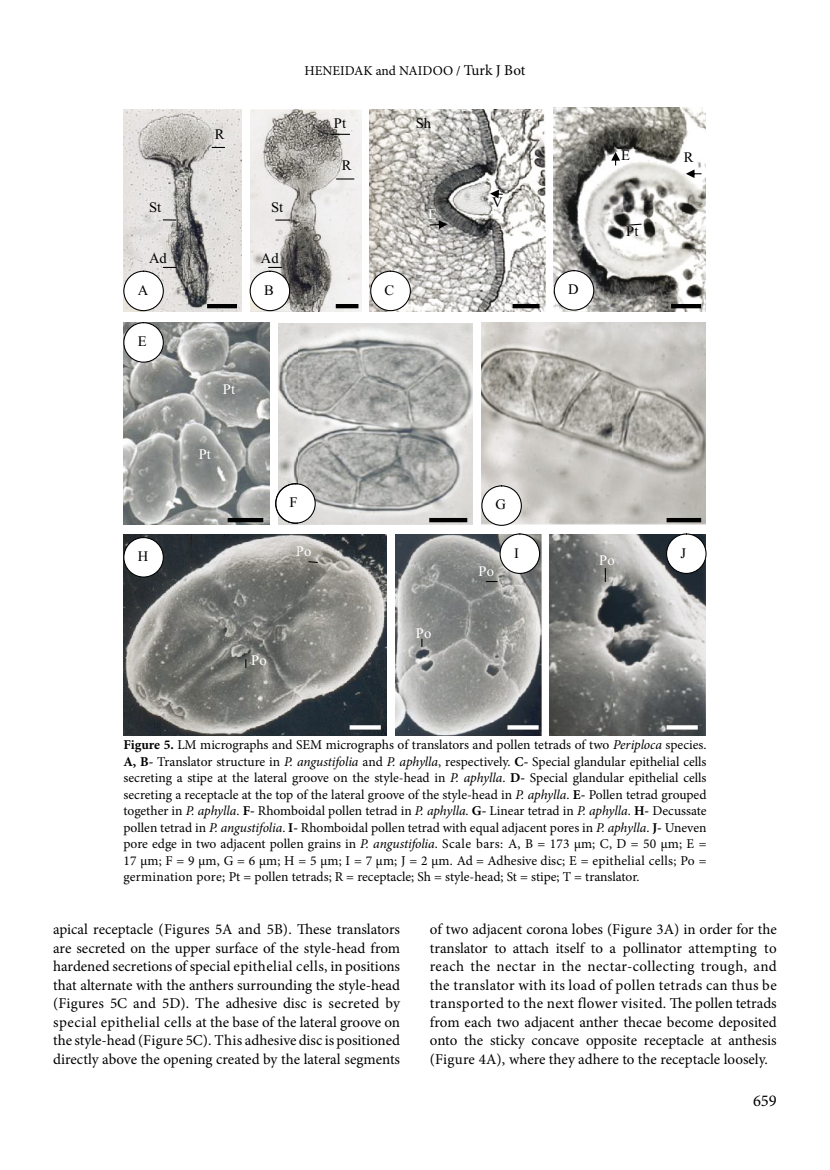
<style>
.page{position:relative;width:830px;height:1170px;background:#fff}
.page>*{position:absolute;margin:0;border:0;box-sizing:border-box;transform-origin:0 0}
.t1{font:16.5px "Minion Pro";color:#000}
.t2{font:15px/18.5px "Minion Pro";color:#000;text-align:justify}
.t3{font:14.55px "Times New Roman";color:#000}
.t4{font:14.55px "Times New Roman";letter-spacing:.01em;color:#fff}
.t5{font:13.5px/16.5px "Minion Pro";color:#000;text-align:justify}
.s1{font-size:15px}
.s2{font-weight:700}
.s3{font-style:italic}
</style>
<div class="page">
<img style="left:124px;top:109px;width:117px;height:203px">
<img style="left:250px;top:109px;width:49px;height:203px">
<img style="left:124px;top:323px;width:145px;height:201px">
<img style="left:278px;top:323px;width:194px;height:201px">
<img style="left:124px;top:534px;width:175px;height:201px">
<svg style="left:212px;top:147px;width:12px;height:1px"></svg>
<svg style="left:163px;top:219px;width:13px;height:1px"></svg>
<svg style="left:163px;top:267px;width:13px;height:1px"></svg>
<svg style="left:275px;top:219px;width:15px;height:1px"></svg>
<svg style="left:268px;top:267px;width:13px;height:1px"></svg>
<hr style="left:207px;top:304px;width:30px;height:4px;background:#000">
<hr style="left:227px;top:518px;width:36px;height:4px;background:#000">
<div style="left:123px;top:271px;width:41px;height:40px;background:#fff;border:1px solid #000;border-radius:50%"></div>
<div style="left:249px;top:271px;width:41px;height:40px;background:#fff;border:1px solid #000;border-radius:50%"></div>
<div style="left:123px;top:322px;width:41px;height:40px;background:#fff;border:1px solid #000;border-radius:50%"></div>
<div style="left:275px;top:483px;width:40px;height:40px;background:#fff;border:1px solid #000;border-radius:50%"></div>
<div style="left:123px;top:537px;width:41px;height:40px;background:#fff;border:1px solid #000;border-radius:50%"></div>
<img style="left:369px;top:109px;width:176px;height:202px">
<img style="left:299px;top:109px;width:62px;height:203px">
<img style="left:395px;top:534px;width:146px;height:201px">
<img style="left:481px;top:323px;width:224px;height:201px">
<img style="left:299px;top:534px;width:88px;height:201px">
<img style="left:549px;top:534px;width:156px;height:201px">
<svg style="left:336px;top:178px;width:18px;height:1px"></svg>
<svg style="left:331px;top:134px;width:18px;height:1px"></svg>
<svg style="left:429px;top:220px;width:18px;height:9px"></svg>
<svg style="left:489px;top:190px;width:13px;height:8px"></svg>
<svg style="left:604px;top:568px;width:1px;height:13px"></svg>
<svg style="left:307px;top:560px;width:11px;height:3px"></svg>
<hr style="left:335px;top:304px;width:23px;height:4px;background:#000">
<hr style="left:512px;top:304px;width:27px;height:4px;background:#000">
<hr style="left:429px;top:518px;width:38px;height:4px;background:#000">
<svg style="left:349px;top:725px;width:31px;height:4px"></svg>
<svg style="left:507px;top:725px;width:31px;height:4px"></svg>
<div style="left:370px;top:271px;width:40px;height:40px;background:#fff;border:1px solid #000;border-radius:50%"></div>
<svg style="left:299px;top:483px;width:16px;height:40px"></svg>
<div style="left:275px;top:483px;width:40px;height:40px;border:1px solid #000;border-radius:50%"></div>
<div style="left:481px;top:485px;width:40px;height:41px;background:#fff;border:1px solid #000;border-radius:50%"></div>
<div style="left:499px;top:533px;width:41px;height:41px;background:#fff;border:1px solid #000;border-radius:50%"></div>
<img style="left:553px;top:107px;width:152px;height:204px">
<svg style="left:627px;top:223px;width:15px;height:3px"></svg>
<svg style="left:685px;top:169px;width:16px;height:9px"></svg>
<svg style="left:611px;top:152px;width:8px;height:14px"></svg>
<hr style="left:670px;top:304px;width:30px;height:4px;background:#000">
<hr style="left:666px;top:518px;width:34px;height:4px;background:#000">
<svg style="left:666px;top:725px;width:31px;height:4px"></svg>
<div style="left:665px;top:533px;width:41px;height:41px;background:#fff;border:1px solid #000;border-radius:50%"></div>
<div style="left:553px;top:270px;width:41px;height:40px;background:#fff;border:1px solid #000;border-radius:50%"></div>
<p class="t3" style="left:149px;top:197px;width:14px">St</p>
<p class="t3" style="left:149px;top:248px;width:19px">Ad</p>
<p class="t3" style="left:215px;top:124px;width:11px">R</p>
<p class="t3" style="left:271px;top:197px;width:14px">St</p>
<p class="t3" style="left:261px;top:248px;width:19px">Ad</p>
<p class="t3" style="left:138px;top:280px;width:12px">A</p>
<p class="t3" style="left:264px;top:280px;width:11px">B</p>
<p class="t3" style="left:138px;top:331px;width:10px">E</p>
<p class="t4" style="left:223px;top:379px;width:14px">Pt</p>
<p class="t5" style="left:304px;top:62px;width:222px">HENEIDAK and NAIDOO / <span class="s1">Turk J Bot</span></p>
<p class="t3" style="left:334px;top:113px;width:14px">Pt</p>
<p class="t3" style="left:342px;top:156px;width:11px">R</p>
<p class="t3" style="left:415px;top:113px;width:17px">Sh</p>
<p class="t4" style="left:428px;top:204px;width:10px">E</p>
<p class="t3" style="left:492px;top:192px;width:12px">V</p>
<p class="t3" style="left:568px;top:279px;width:12px">D</p>
<p class="t3" style="left:384px;top:280px;width:11px">C</p>
<p class="t3" style="left:571px;top:280px;width:12px">D</p>
<p class="t3" style="left:620px;top:145px;width:10px">E</p>
<p class="t3" style="left:683px;top:147px;width:11px">R</p>
<p class="t3" style="left:626px;top:222px;width:14px">Pt</p>
<p class="t3" style="left:138px;top:546px;width:12px">H</p>
<p class="t4" style="left:199px;top:444px;width:14px">Pt</p>
<p class="t3" style="left:289px;top:492px;width:10px">F</p>
<p class="t4" style="left:296px;top:541px;width:17px">Po</p>
<p class="t4" style="left:251px;top:650px;width:17px">Po</p>
<p class="t4" style="left:415px;top:623px;width:17px">Po</p>
<p class="t3" style="left:495px;top:495px;width:12px">G</p>
<p class="t4" style="left:478px;top:561px;width:17px">Po</p>
<p class="t3" style="left:513px;top:543px;width:6px">I</p>
<p class="t4" style="left:599px;top:550px;width:17px">Po</p>
<p class="t3" style="left:680px;top:543px;width:7px">J</p>
<p class="t5" style="left:123px;top:736px;width:584px"><span class="s2">Figure 5.</span> LM micrographs and SEM micrographs of translators and pollen tetrads of two <span class="s3">Periploca</span> species.<br><span class="s2">A, B-</span> Translator structure in <span class="s3">P. angustifolia</span> and <span class="s3">P. aphylla</span>, respectively. <span class="s2">C-</span> Special glandular epithelial cells secreting a stipe at the lateral groove on the style-head in <span class="s3">P. aphylla</span>. <span class="s2">D-</span> Special glandular epithelial cells secreting a receptacle at the top of the lateral groove of the style-head in <span class="s3">P. aphylla</span>. <span class="s2">E-</span> Pollen tetrad grouped together in <span class="s3">P. aphylla</span>. <span class="s2">F-</span> Rhomboidal pollen tetrad in <span class="s3">P. aphylla</span>. <span class="s2">G-</span> Linear tetrad in <span class="s3">P. aphylla</span>. <span class="s2">H-</span> Decussate pollen tetrad in <span class="s3">P. angustifolia</span>. <span class="s2">I-</span> Rhomboidal pollen tetrad with equal adjacent pores in <span class="s3">P. aphylla</span>. <span class="s2">J-</span> Uneven pore edge in two adjacent pollen grains in <span class="s3">P. angustifolia</span>. Scale bars: A, B = 173 µm; C, D = 50 µm; E = 17 µm; F = 9 µm, G = 6 µm; H = 5 µm; I = 7 µm; J = 2 µm. Ad = Adhesive disc; E = epithelial cells; Po = germination pore; Pt = pollen tetrads; R = receptacle; Sh = style-head; St = stipe; T = translator.</p>
<p class="t2" style="left:53px;top:920px;width:348px">apical receptacle (Figures 5A and 5B). These translators are secreted on the upper surface of the style-head from hardened secretions of special epithelial cells, in positions that alternate with the anthers surrounding the style-head (Figures 5C and 5D). The adhesive disc is secreted by special epithelial cells at the base of the lateral groove on the style-head (Figure 5C). This adhesive disc is positioned directly above the opening created by the lateral segments</p>
<p class="t2" style="left:429px;top:920px;width:348px">of two adjacent corona lobes (Figure 3A) in order for the translator to attach itself to a pollinator attempting to reach the nectar in the nectar-collecting trough, and the translator with its load of pollen tetrads can thus be transported to the next flower visited. The pollen tetrads from each two adjacent anther thecae become deposited onto the sticky concave opposite receptacle at anthesis (Figure 4A), where they adhere to the receptacle loosely.</p>
<p class="t1" style="left:752px;top:1089px;width:25px">659</p>
</div>
